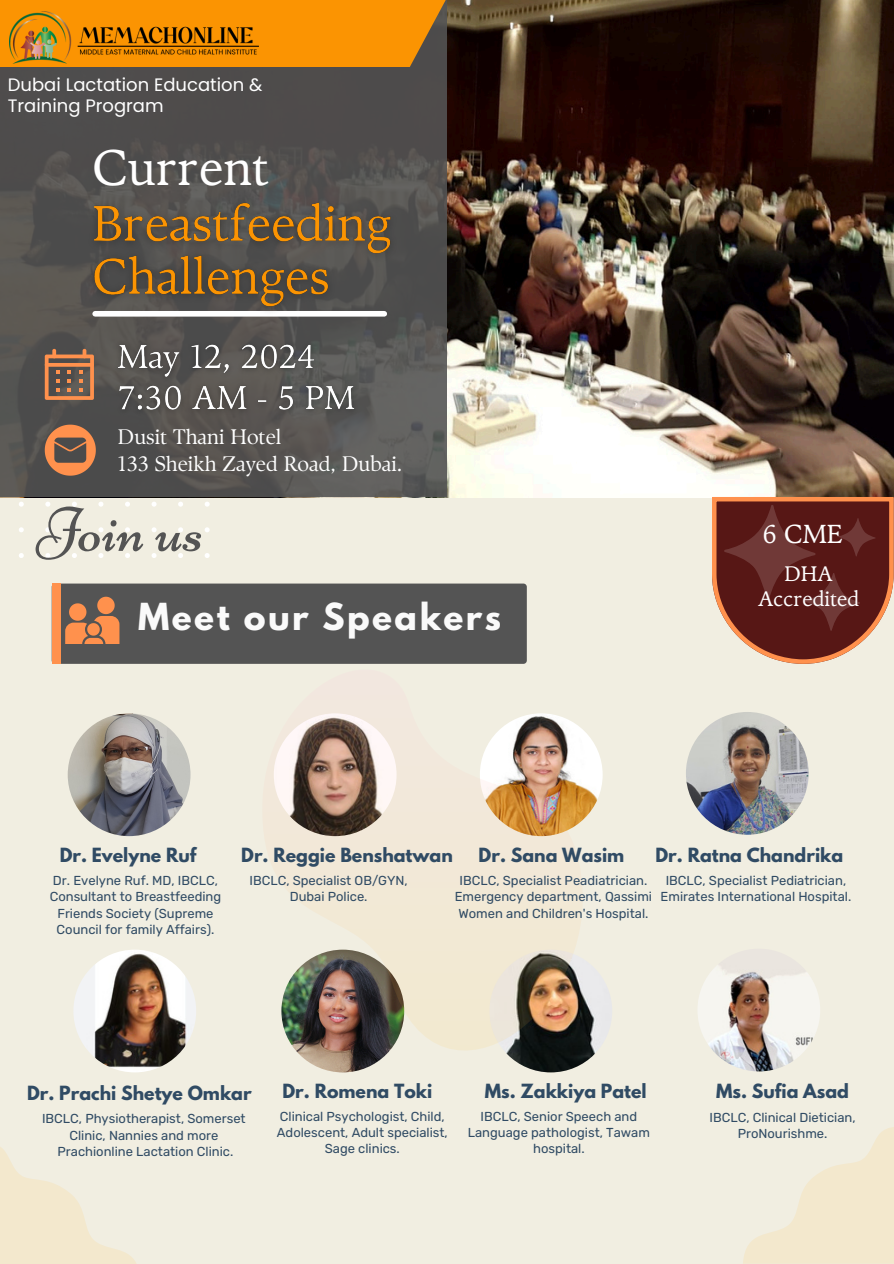
<style>
.page{position:relative;width:894px;height:1264px;background:#fff}
.page>*{position:absolute;margin:0;border:0;box-sizing:border-box;transform-origin:0 0}
.t1{font:63px "Niconne";color:#545454}
.t2{font:49.95px "TY Serif";color:#fff}
.t3{font:700 33px "League Spartan";letter-spacing:.075em;color:#fafafa}
.t4{font:26.1px "TY Serif";color:#fff}
.t5{font:21px/27px "TY Serif D";color:#fff}
.t6{font:21px/24.8px "TY Serif";color:#fff;text-align:center}
.t7{font:18px/21.3px "Poppins";color:#fff}
.t8{font:700 17.25px "League Spartan";color:#304b64}
.t9{font:13.05px/16.2px "Rubik";color:#304b64;text-align:center}
</style>
<div class="page">
<div style="left:0;top:0;width:893px;height:1263px;background:#f1eee1"></div>
<img style="left:446px;top:0;width:447px;height:497px">
<svg style="left:0;top:67px;width:446px;height:430px;background:#535150"></svg>
<img style="left:68px;top:713px;width:122px;height:123px;border-radius:50%">
<img style="left:685px;top:712px;width:123px;height:122px;border-radius:50%">
<img style="left:73px;top:949px;width:123px;height:123px;border-radius:50%">
<img style="left:697px;top:948px;width:123px;height:123px;border-radius:50%">
<svg style="left:0;top:0;width:489px;height:67px;background:#d4800a"></svg>
<img style="left:10px;top:12px;width:248px;height:51px">
<div style="left:52px;top:583px;width:474px;height:81px;background:#545454;border-radius:3px"></div>
<div style="left:52px;top:583px;width:9px;height:81px;background:#ff914d"></div>
<svg style="left:45px;top:349px;width:49px;height:50px;background:#95694e"></svg>
<svg style="left:19px;top:502px;width:191px;height:56px"></svg>
<svg style="left:65px;top:596px;width:54px;height:48px"></svg>
<svg style="left:743px;top:1127px;width:150px;height:136px"></svg>
<svg style="left:45px;top:424px;width:50px;height:51px;background:#a76f4c"></svg>
<svg style="left:260px;top:628px;width:343px;height:445px"></svg>
<svg style="left:0;top:1147px;width:136px;height:116px"></svg>
<svg style="left:711px;top:497px;width:182px;height:167px;background:#7a4139"></svg>
<img style="left:110px;top:338px;width:252px;height:82px">
<img style="left:81px;top:191px;width:322px;height:131px">
<p class="t7" style="left:8px;top:74px;width:256px">Dubai Lactation Education &amp;<br>Training Program</p>
<p class="t2" style="left:92px;top:138px;width:178px">Current</p>
<p class="t5" style="left:118px;top:423px;width:286px">Dusit Thani Hotel<br>133 Sheikh Zayed Road, Dubai.</p>
<p class="t1" style="left:37px;top:492px;width:167px">Join us</p>
<p class="t3" style="left:138px;top:600px;width:364px">Meet our Speakers</p>
<p class="t4" style="left:762px;top:518px;width:82px">6 CME</p>
<p class="t6" style="left:758px;top:561px;width:103px">DHA<br>Accredited</p>
<h5 class="t8" style="left:60px;top:846px;width:138px">Dr. Evelyne Ruf</h5>
<h6 class="t9" style="left:50px;top:872px;width:173px">Dr. Evelyne Ruf. MD, IBCLC,<br>Consultant to Breastfeeding<br>Friends Society (Supreme<br>Council for family Affairs).</h6>
<p class="t8" style="left:241px;top:846px;width:213px">Dr. Reggie Benshatwan</p>
<p class="t9" style="left:249px;top:872px;width:160px">IBCLC, Specialist OB/GYN,</p>
<h3 class="t9" style="left:289px;top:888px;width:79px">Dubai Police.</h3>
<p class="t8" style="left:655px;top:846px;width:189px">Dr. Ratna Chandrika</p>
<p class="t9" style="left:665px;top:872px;width:182px">IBCLC, Specialist Pediatrician,</p>
<p class="t9" style="left:660px;top:888px;width:192px">Emirates International Hospital.</p>
<p class="t8" style="left:478px;top:846px;width:147px">Dr. Sana Wasim</p>
<p class="t9" style="left:459px;top:872px;width:189px">IBCLC, Specialist Peadiatrician.</p>
<p class="t9" style="left:454px;top:888px;width:199px;text-align:left">Emergency department, Qassimi<br>Women and Children's Hospital.</p>
<p class="t8" style="left:27px;top:1084px;width:226px">Dr. Prachi Shetye Omkar</p>
<p class="t8" style="left:282px;top:1082px;width:151px">Dr. Romena Toki</p>
<p class="t9" style="left:277px;top:1108px;width:172px">Clinical Psychologist, Child,<br>Adolescent, Adult specialist,<br>Sage clinics.</p>
<h2 class="t9" style="left:42px;top:1110px;width:205px">IBCLC, Physiotherapist, Somerset<br>Clinic, Nannies and more</h2>
<h6 class="t9" style="left:58px;top:1143px;width:177px">Prachionline Lactation Clinic.</h6>
<h1 class="t8" style="left:716px;top:1082px;width:134px">Ms. Sufia Asad</h1>
<p class="t8" style="left:484px;top:1082px;width:163px">Ms. Zakkiya Patel</p>
<p class="t9" style="left:467px;top:1108px;width:184px">IBCLC, Senior Speech and<br>Language pathologist, Tawam hospital.</p>
<p class="t9" style="left:709px;top:1109px;width:148px">IBCLC, Clinical Dietician,<br>ProNourishme.</p>
</div>
